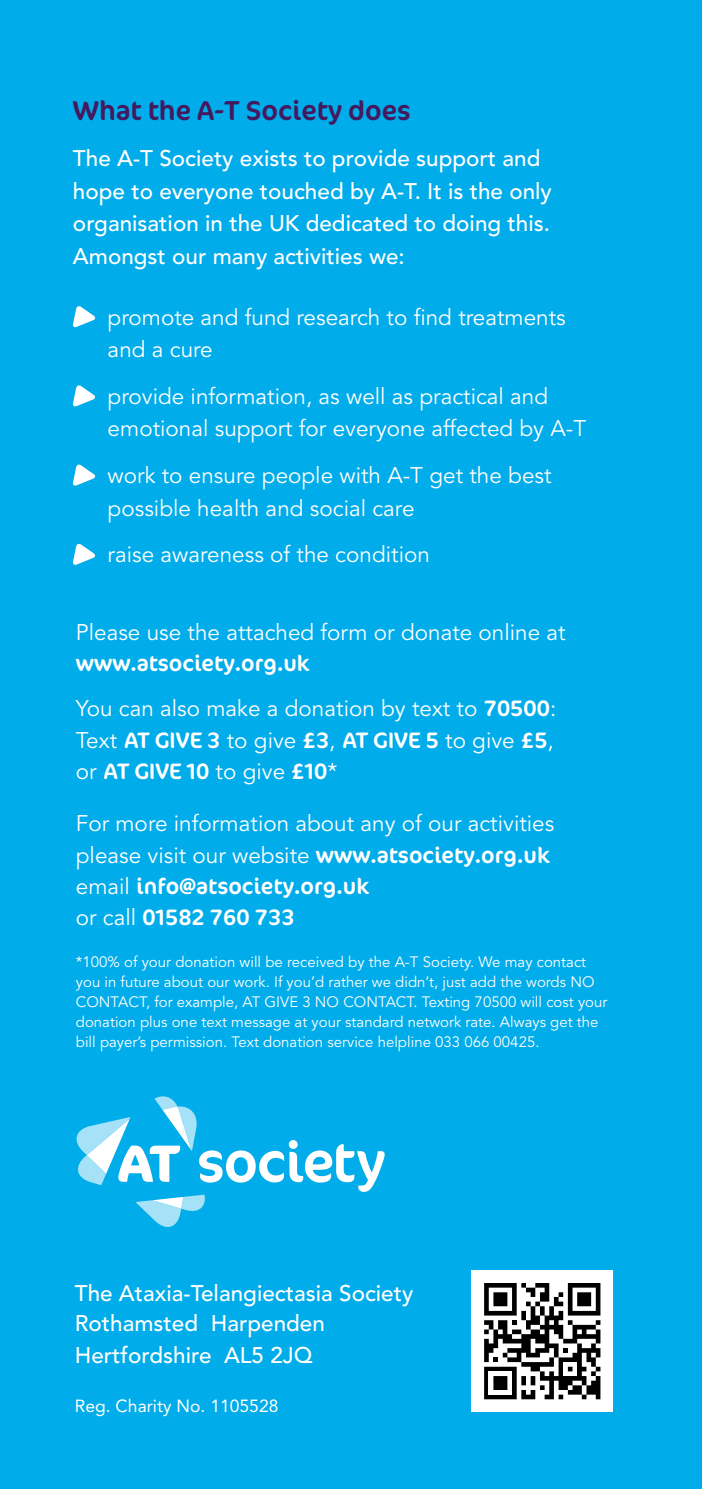
<style>
.page{position:relative;width:702px;height:1489px;background:#fff}
.page>*{position:absolute;margin:0;border:0;box-sizing:border-box;transform-origin:0 0}
.t1{font:27.5px "Cocon";color:#44195e}
.t2{font:22.5px/32.5px "Avenir";color:#fff}
.t3{font:500 22.5px/32.5px "Avenir";color:#fff}
.t4{font:22.5px/31.2px "Cocon";color:#fff}
.t5{font:17.5px "Avenir";color:#fff}
.t6{font:15px/20px "Avenir";color:#fff}
.s1{font-family:"Cocon"}
.s2{font-family:"Avenir"}
</style>
<div class="page">
<div style="left:2px;top:0;width:687px;height:1488px;background:#00ace9"></div>
<svg style="left:73px;top:306px;width:23px;height:22px"></svg>
<svg style="left:73px;top:385px;width:23px;height:22px"></svg>
<svg style="left:73px;top:464px;width:23px;height:22px"></svg>
<svg style="left:73px;top:543px;width:23px;height:22px"></svg>
<svg style="left:76px;top:1096px;width:308px;height:130px"></svg>
<div style="left:471px;top:1270px;width:142px;height:141px;background:#fff"></div>
<svg style="left:484px;top:1283px;width:116px;height:116px"></svg>
<div style="left:0;top:0;width:43px;height:1488px;background:#00ace9"></div>
<div style="left:680px;top:0;width:22px;height:1488px;background:#00ace9"></div>
<p class="t1" style="left:73px;top:94px;width:339px">What the A-T Society does</p>
<p class="t3" style="left:73px;top:143px;width:480px">The A-T Society exists to provide support and hope to everyone touched by A-T. It is the only organisation in the UK dedicated to doing this.<br>Amongst our many activities we:</p>
<p class="t2" style="left:108px;top:301px;width:459px">promote and fund research to find treatments and a cure</p>
<p class="t2" style="left:108px;top:380px;width:480px">provide information, as well as practical and emotional support for everyone affected by A-T</p>
<p class="t2" style="left:108px;top:460px;width:445px">work to ensure people with A-T get the best possible health and social care</p>
<p class="t2" style="left:108px;top:539px;width:324px">raise awareness of the condition</p>
<p class="t2" style="left:76px;top:616px;width:491px">Please use the attached form or donate online at</p>
<p class="t4" style="left:76px;top:648px;width:235px">www.atsociety.org.uk</p>
<p class="t2" style="left:76px;top:693px;width:482px;line-height:31.2px">You can also make a donation by text to <span class="s1">70500</span>:<br>Text <span class="s1">AT GIVE 3</span> to give <span class="s1">£3</span>, <span class="s1">AT GIVE 5</span> to give <span class="s1">£5</span>,</p>
<p class="t4" style="left:76px;top:756px;width:263px"><span class="s2">or</span> AT GIVE 10 <span class="s2">to give</span> £10<span class="s2">*</span></p>
<p class="t2" style="left:76px;top:808px;width:480px;line-height:31.2px">For more information about any of our activities please visit our website <span class="s1">www.atsociety.org.uk</span></p>
<p class="t4" style="left:76px;top:871px;width:295px"><span class="s2">email</span> info@atsociety.org.uk <span class="s2">or call</span> 01582 760 733</p>
<p class="t6" style="left:76px;top:951px;width:533px">*100% of your donation will be received by the A-T Society. We may contact you in future about our work. If you’d rather we didn’t, just add the words NO CONTACT, for example, AT GIVE 3 NO CONTACT. Texting 70500 will cost your donation plus one text message at your standard network rate. Always get the bill payer’s permission. Text donation service helpline 033 066 00425.</p>
<p class="t3" style="left:75px;top:1278px;width:340px;line-height:30px">The Ataxia-Telangiectasia Society<br>Rothamsted Harpenden</p>
<p class="t3" style="left:75px;top:1339px;width:239px">Hertfordshire AL5 2JQ</p>
<p class="t5" style="left:75px;top:1395px;width:205px">Reg. Charity No. 1105528</p>
</div>
